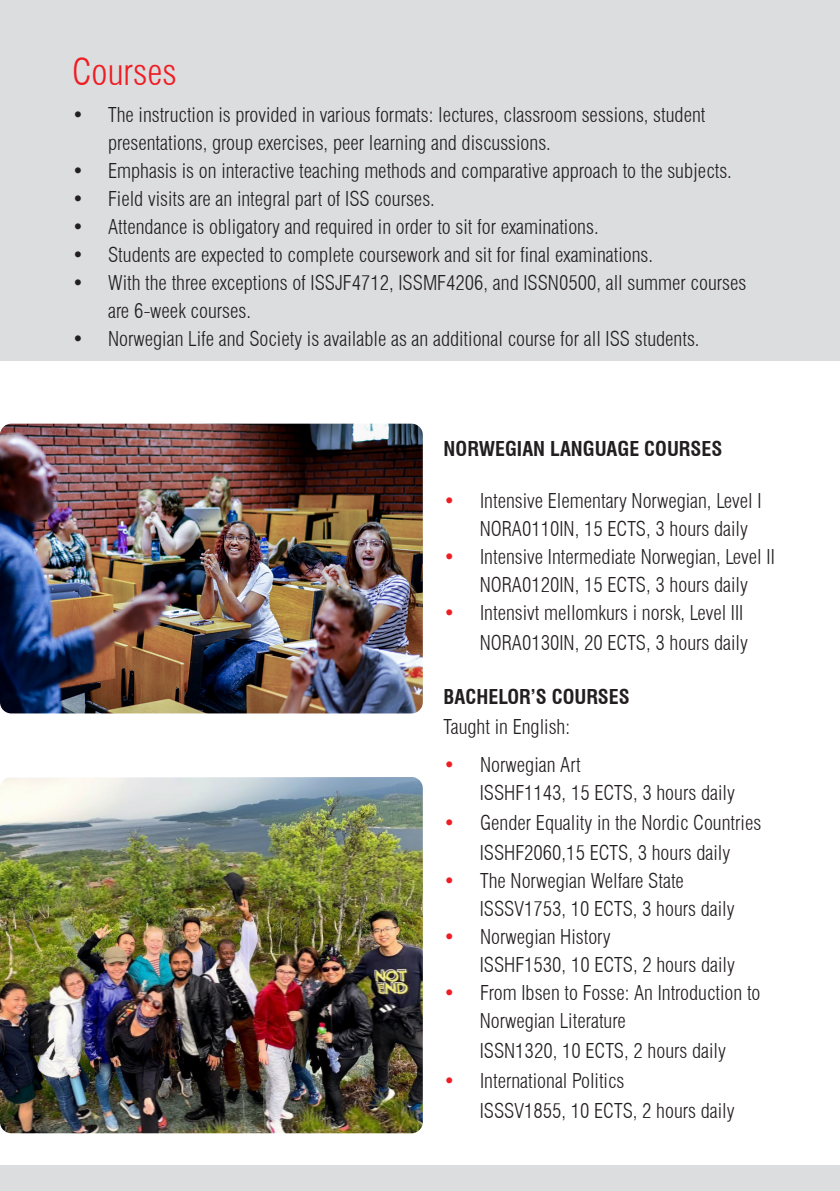
<style>
.page{position:relative;width:840px;height:1191px;background:#fff}
.page>*{position:absolute;margin:0;border:0;box-sizing:border-box;transform-origin:0 0}
.Tittel{font:300 condensed 36px "Swiss 721 BT";color:#ee1d23}
.t1{font:300 condensed 20px/28px "Swiss 721 BT";color:#231f20}
.t2{font:700 condensed 20px "Swiss 721 BT";color:#231f20}
.s1{color:#ee1d23}
</style>
<div class="page">
<div style="left:0;top:0;width:839px;height:360px;background:#dcdddf"></div>
<img style="left:0;top:423px;width:422px;height:290px">
<div style="left:0;top:1165px;width:839px;height:26px;background:#dcdddf"></div>
<img style="left:0;top:777px;width:422px;height:356px">
<p class="Tittel" style="left:72px;top:51px;width:106px">Courses</p>
<p class="t1" style="left:108px;top:100px;width:598px;text-indent:-36px">• The instruction is provided in various formats: lectures, classroom sessions, student presentations, group exercises, peer learning and discussions.</p>
<p class="t1" style="left:72px;top:156px;width:661px">• Emphasis is on interactive teaching methods and comparative approach to the subjects.</p>
<p class="t1" style="left:72px;top:184px;width:364px">• Field visits are an integral part of ISS courses.</p>
<p class="t1" style="left:72px;top:212px;width:528px">• Attendance is obligatory and required in order to sit for examinations.</p>
<p class="t1" style="left:72px;top:240px;width:582px">• Students are expected to complete coursework and sit for final examinations.</p>
<p class="t1" style="left:108px;top:268px;width:639px;text-indent:-36px">• With the three exceptions of ISSJF4712, ISSMF4206, and ISSN0500, all summer courses are 6-week courses.</p>
<p class="t1" style="left:72px;top:324px;width:628px">• Norwegian Life and Society is available as an additional course for all ISS students.</p>
<p class="t2" style="left:443px;top:437px;width:280px">NORWEGIAN LANGUAGE COURSES</p>
<p class="t1" style="left:479px;top:487px;width:283px;text-indent:-36px"><span class="s1">•</span> Intensive Elementary Norwegian, Level I<br>NORA0110IN, 15 ECTS, 3 hours daily</p>
<p class="t1" style="left:443px;top:543px;width:332px;text-align:center"><span class="s1">•</span> Intensive Intermediate Norwegian, Level II<br>NORA0120IN, 15 ECTS, 3 hours daily</p>
<p class="t1" style="left:443px;top:598px;width:306px;line-height:30px;text-align:right"><span class="s1">•</span> Intensivt mellomkurs i norsk, Level III<br>NORA0130IN, 20 ECTS, 3 hours daily</p>
<p class="t2" style="left:443px;top:684px;width:187px">BACHELOR’S COURSES</p>
<p class="t1" style="left:443px;top:712px;width:128px">Taught in English:</p>
<p class="t1" style="left:479px;top:751px;width:257px;text-indent:-36px"><span class="s1">•</span> Norwegian Art<br>ISSHF1143, 15 ECTS, 3 hours daily</p>
<p class="t1" style="left:443px;top:808px;width:319px;line-height:30px;text-align:center"><span class="s1">•</span> Gender Equality in the Nordic Countries<br>ISSHF2060,15 ECTS, 3 hours daily</p>
<p class="t1" style="left:479px;top:867px;width:256px;text-indent:-36px"><span class="s1">•</span> The Norwegian Welfare State<br>ISSSV1753, 10 ECTS, 3 hours daily</p>
<p class="t1" style="left:479px;top:923px;width:257px;text-indent:-36px"><span class="s1">•</span> Norwegian History<br>ISSHF1530, 10 ECTS, 2 hours daily</p>
<p class="t1" style="left:479px;top:979px;width:282px;text-indent:-36px"><span class="s1">•</span> From Ibsen to Fosse: An Introduction to<br>Norwegian Literature</p>
<p class="t1" style="left:479px;top:1037px;width:248px">ISSN1320, 10 ECTS, 2 hours daily</p>
<p class="t1" style="left:479px;top:1066px;width:256px;line-height:30px;text-indent:-36px"><span class="s1">•</span> International Politics<br>ISSSV1855, 10 ECTS, 2 hours daily</p>
</div>
